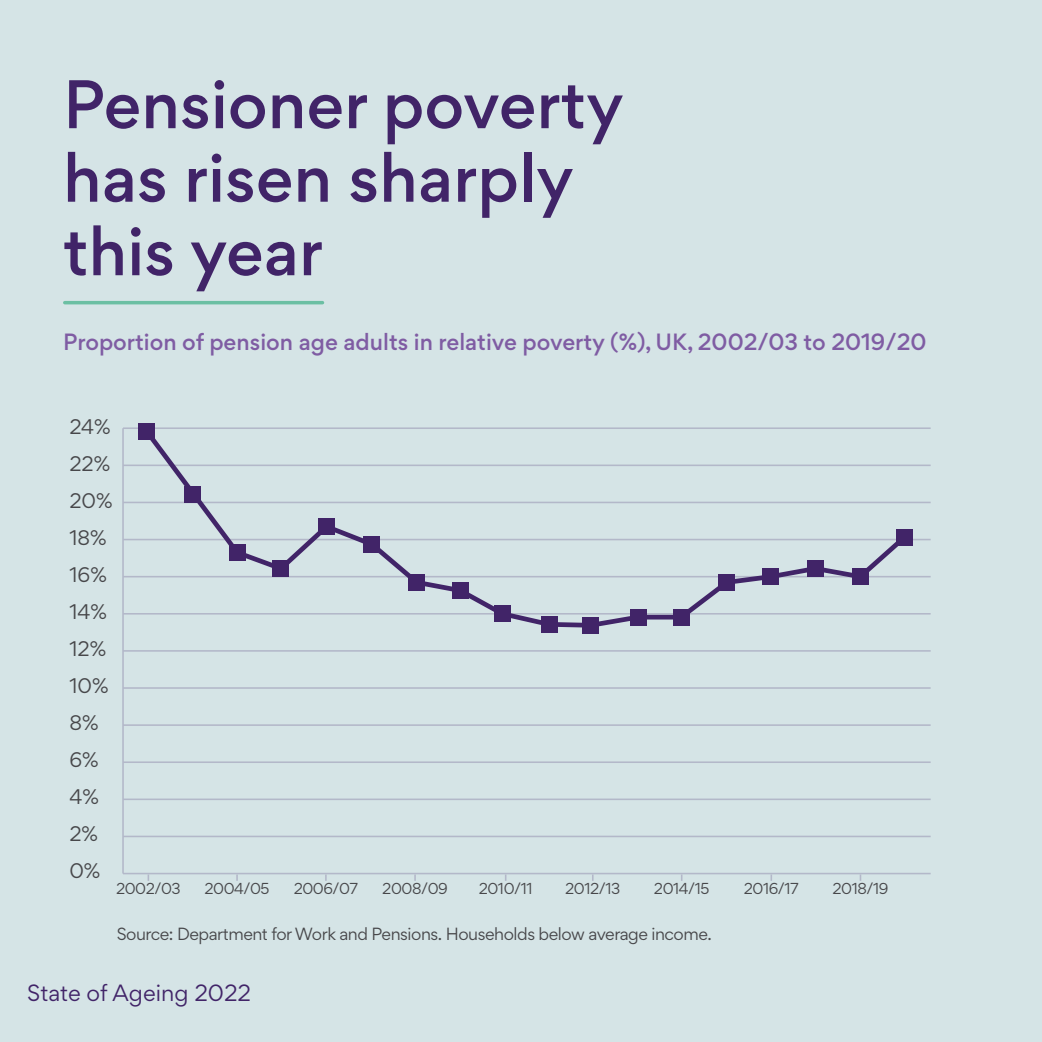
<style>
.page{position:relative;width:1042px;height:1042px;background:#d5e4e6}
.page>*{position:absolute;margin:0;border:0;box-sizing:border-box;transform-origin:0 0}
.t1{font:500 61.25px/73.5px "Gordita";color:#412468}
.t2{font:500 21px "Gordita";color:#7f5ca3}
.t3{font:21px "Gordita";color:#412468}
.t4{font:18.9px/36.9px "Gordita";color:#47474a}
.t5{font:15.75px "Gordita";letter-spacing:-.03em;color:#47474a}
.t6{font:14.17px "Gordita";letter-spacing:-.03em;color:#47474a}
</style>
<div class="page">
<hr style="left:123px;top:427px;width:807px;height:2px;background:#b3b8c9">
<hr style="left:123px;top:464px;width:807px;height:2px;background:#b3b8c9">
<hr style="left:123px;top:502px;width:807px;height:1px;background:#b3b8c9">
<hr style="left:123px;top:539px;width:807px;height:1px;background:#b3b8c9">
<hr style="left:123px;top:576px;width:807px;height:1px;background:#b3b8c9">
<hr style="left:123px;top:613px;width:807px;height:1px;background:#b3b8c9">
<hr style="left:123px;top:650px;width:807px;height:2px;background:#b3b8c9">
<hr style="left:123px;top:687px;width:807px;height:2px;background:#b3b8c9">
<hr style="left:123px;top:724px;width:807px;height:2px;background:#b3b8c9">
<hr style="left:123px;top:761px;width:807px;height:2px;background:#b3b8c9">
<hr style="left:123px;top:798px;width:807px;height:2px;background:#b3b8c9">
<hr style="left:123px;top:835px;width:807px;height:2px;background:#b3b8c9">
<hr style="left:123px;top:873px;width:807px;height:1px;background:#b3b8c9">
<hr style="left:122px;top:428px;width:2px;height:445px;background:#b3b8c9">
<svg style="left:236px;top:874px;width:2px;height:7px"></svg>
<svg style="left:325px;top:874px;width:2px;height:7px"></svg>
<svg style="left:414px;top:874px;width:2px;height:7px"></svg>
<svg style="left:770px;top:874px;width:2px;height:7px"></svg>
<svg style="left:859px;top:874px;width:2px;height:7px"></svg>
<div style="left:138px;top:423px;width:17px;height:16px;background:#412468"></div>
<div style="left:541px;top:616px;width:16px;height:16px;background:#412468"></div>
<div style="left:582px;top:617px;width:17px;height:16px;background:#412468"></div>
<div style="left:896px;top:529px;width:17px;height:16px;background:#412468"></div>
<svg style="left:140px;top:427px;width:771px;height:203px"></svg>
<hr style="left:65px;top:301px;width:257px;height:3px;background:#6bbfa3">
<h1 class="t1" style="left:63px;top:68px;width:562px">Pensioner poverty has risen sharply this year</h1>
<p class="t2" style="left:63px;top:326px;width:865px">Proportion of pension age adults in relative poverty (%), UK, 2002/03 to 2019/20</p>
<p class="t4" style="left:69px;top:408px;width:45px">24%<br>22%<br>20%<br>18%<br>16%<br>14%<br>12%<br>10%<br>8%<br>6%<br>4%<br>2%<br>0%</p>
<p class="t6" style="left:116px;top:878px;width:66px">2002/03</p>
<p class="t6" style="left:204px;top:878px;width:67px">2004/05</p>
<p class="t6" style="left:294px;top:878px;width:66px">2006/07</p>
<p class="t6" style="left:382px;top:878px;width:67px">2008/09</p>
<p class="t6" style="left:479px;top:878px;width:55px">2010/11</p>
<p class="t6" style="left:565px;top:878px;width:57px">2012/13</p>
<p class="t6" style="left:654px;top:878px;width:57px">2014/15</p>
<p class="t6" style="left:744px;top:878px;width:57px">2016/17</p>
<p class="t6" style="left:832px;top:878px;width:57px">2018/19</p>
<p class="t5" style="left:117px;top:922px;width:597px">Source: Department for Work and Pensions. Households below average income.</p>
<p class="t3" style="left:27px;top:978px;width:225px">State of Ageing 2022</p>
</div>
